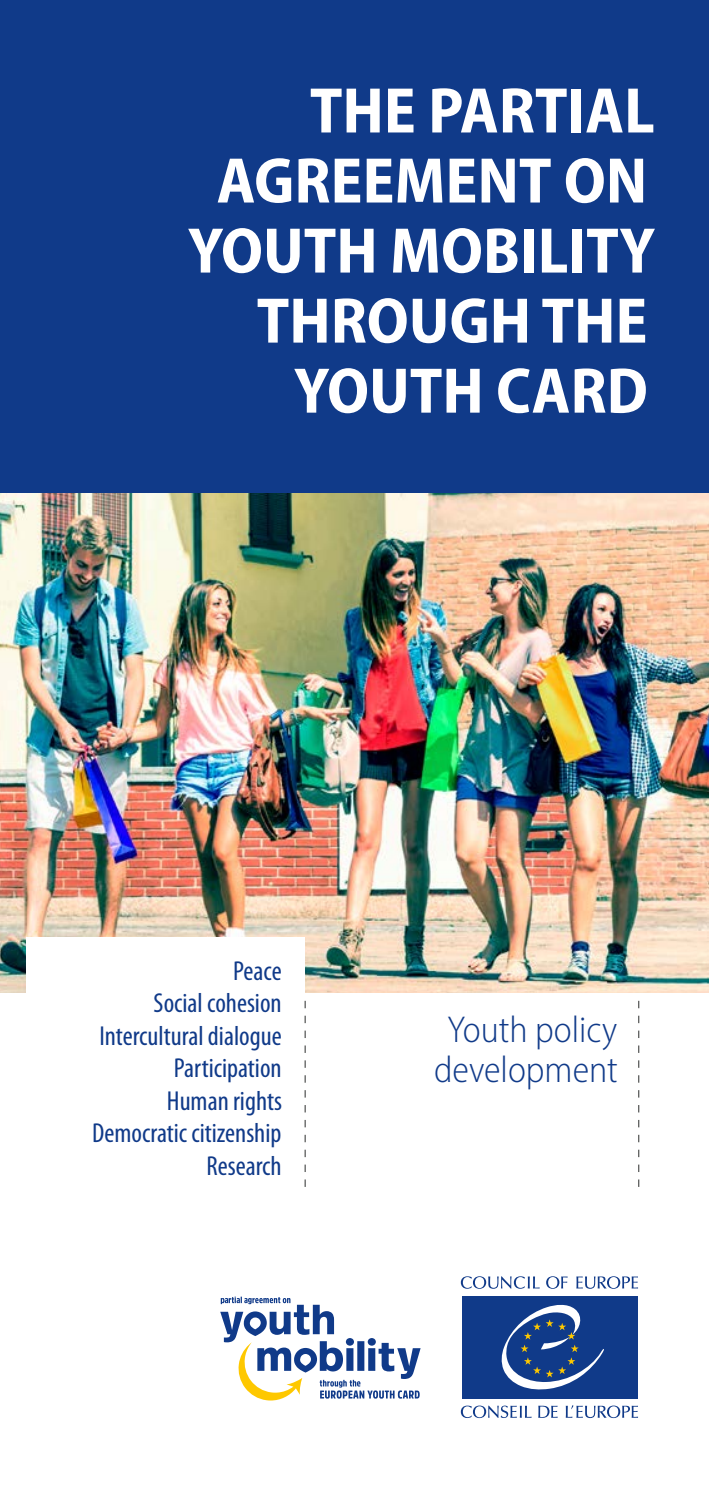
<style>
.page{position:relative;width:709px;height:1489px;background:#fff}
.page>*{position:absolute;margin:0;border:0;box-sizing:border-box;transform-origin:0 0}
.t1{font:700 semi-condensed 65px/70px "Myriad Pro";color:#fff;text-align:right}
.t2{font:300 semi-condensed 37.5px/40px "Myriad Pro";color:#103a89;text-align:center}
.t3{font:condensed 27.5px/32.5px "Myriad Pro";color:#103a89;text-align:right}
</style>
<div class="page">
<div style="left:0;top:0;width:709px;height:496px;background:#103a89"></div>
<img style="left:0;top:493px;width:709px;height:499px">
<svg style="left:546px;top:1276px;width:21px;height:12px"></svg>
<svg style="left:576px;top:1276px;width:62px;height:12px"></svg>
<svg style="left:461px;top:1276px;width:78px;height:12px"></svg>
<svg style="left:566px;top:1405px;width:72px;height:12px"></svg>
<svg style="left:538px;top:1405px;width:19px;height:12px"></svg>
<svg style="left:461px;top:1405px;width:70px;height:12px"></svg>
<div style="left:462px;top:1295px;width:176px;height:103px;background:#103a89"></div>
<svg style="left:501px;top:1304px;width:103px;height:85px"></svg>
<svg style="left:220px;top:1296px;width:200px;height:104px"></svg>
<div style="left:26px;top:937px;width:278px;height:303px;background:#fff"></div>
<svg style="left:304px;top:1000px;width:2px;height:186px"></svg>
<svg style="left:638px;top:1000px;width:1px;height:186px"></svg>
<h1 class="t1" style="left:188px;top:74px;width:468px">THE PARTIAL<br>AGREEMENT ON<br>YOUTH MOBILITY<br>THROUGH THE<br>YOUTH CARD</h1>
<p class="t3" style="left:92px;top:953px;width:191px">Peace<br>Social cohesion<br>Intercultural dialogue<br>Participation<br>Human rights<br>Democratic citizenship<br>Research</p>
<h2 class="t2" style="left:434px;top:1009px;width:185px">Youth policy development</h2>
</div>
